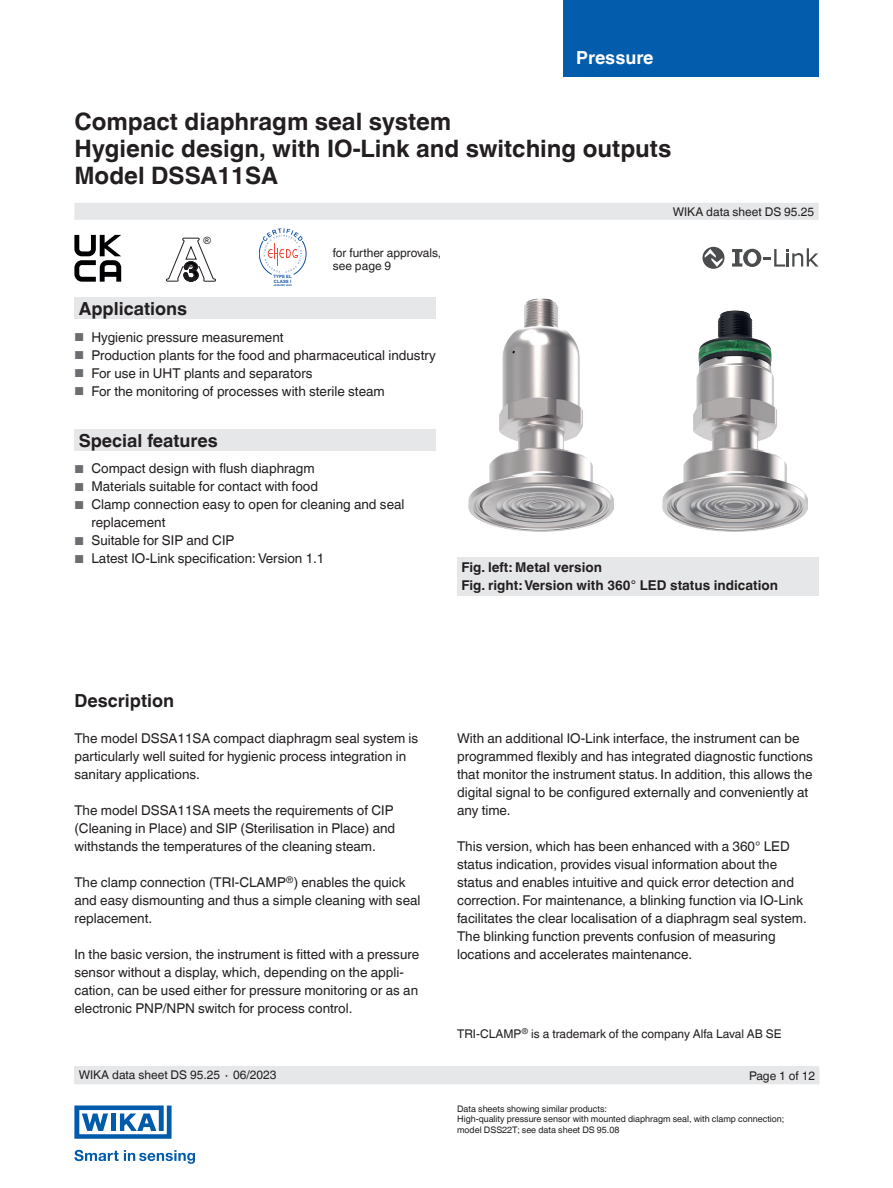
<style>
.page{position:relative;width:893px;height:1188px;background:#fff}
.page>*{position:absolute;margin:0;border:0;box-sizing:border-box;transform-origin:0 0}
.t1{font:700 24px/27px "Helvetica World";color:#231f20}
.t2{font:700 18px "Helvetica World";color:#231f20}
.t3{font:700 18px "Helvetica World";color:#fff}
.t4{font:13.5px/18px "Helvetica World";color:#231f20}
.t5{font:700 13.5px/18px "Helvetica World";color:#231f20}
.t6{font:12px/13.5px "Helvetica World";color:#231f20}
.t7{font:10.2px "Arial";color:#231f20}
.t8{font:9px/10.5px "Helvetica World";color:#231f20}
.t9{font:700 4.35px/4.7px "Arial";color:#0e51a2}
.t10{font:700 2.55px "Arial";color:#0e51a2}
.s1{font-size:11.55px;color:#6c6d70}
</style>
<div class="page">
<div style="left:563px;top:0;width:256px;height:77px;background:#035cac"></div>
<div style="left:74px;top:203px;width:745px;height:17px;background:#e6e7e9"></div>
<div style="left:74px;top:1066px;width:745px;height:18px;background:#e6e7e9"></div>
<svg style="left:74px;top:1150px;width:121px;height:14px"></svg>
<svg style="left:74px;top:1106px;width:98px;height:33px"></svg>
<svg style="left:259px;top:228px;width:47px;height:47px"></svg>
<svg style="left:166px;top:238px;width:50px;height:44px"></svg>
<div style="left:457px;top:557px;width:362px;height:38px;background:#e6e7e9"></div>
<svg style="left:702px;top:247px;width:22px;height:22px"></svg>
<svg style="left:732px;top:248px;width:86px;height:19px"></svg>
<img style="left:469px;top:299px;width:144px;height:233px">
<img style="left:663px;top:311px;width:144px;height:221px">
<svg style="left:74px;top:235px;width:47px;height:47px"></svg>
<div style="left:74px;top:298px;width:362px;height:21px;background:#e6e7e9"></div>
<div style="left:74px;top:430px;width:362px;height:21px;background:#e6e7e9"></div>
<h2 class="t3" style="left:576px;top:47px;width:79px">Pressure</h2>
<h1 class="t1" style="left:74px;top:108px;width:598px">Compact diaphragm seal system<br>Hygienic design, with IO-Link and switching outputs<br>Model DSSA11SA</h1>
<p class="t7" style="left:203px;top:233px;width:9px">®</p>
<p class="t9" style="left:274px;top:274px;width:20px">TYPE EL<br>CLASS I</p>
<p class="t10" style="left:273px;top:284px;width:20px">JANUARY 2023</p>
<p class="t6" style="left:333px;top:246px;width:110px">for further approvals, see page 9</p>
<h2 class="t2" style="left:79px;top:298px;width:110px">Applications</h2>
<p class="t4" style="left:74px;top:328px;width:211px"><span class="s1">■</span> Hygienic pressure measurement</p>
<p class="t4" style="left:74px;top:346px;width:363px"><span class="s1">■</span> Production plants for the food and pharmaceutical industry</p>
<p class="t4" style="left:74px;top:364px;width:240px"><span class="s1">■</span> For use in UHT plants and separators</p>
<p class="t4" style="left:74px;top:382px;width:312px"><span class="s1">■</span> For the monitoring of processes with sterile steam</p>
<h2 class="t2" style="left:79px;top:430px;width:141px">Special features</h2>
<p class="t4" style="left:74px;top:460px;width:242px"><span class="s1">■</span> Compact design with flush diaphragm</p>
<p class="t4" style="left:74px;top:478px;width:245px"><span class="s1">■</span> Materials suitable for contact with food</p>
<p class="t4" style="left:91px;top:496px;width:315px;text-indent:-17px"><span class="s1">■</span> Clamp connection easy to open for cleaning and seal replacement</p>
<p class="t4" style="left:74px;top:532px;width:161px"><span class="s1">■</span> Suitable for SIP and CIP</p>
<p class="t4" style="left:74px;top:550px;width:252px"><span class="s1">■</span> Latest IO-Link specification: Version 1.1</p>
<p class="t6" style="left:673px;top:205px;width:143px">WIKA data sheet DS 95.25</p>
<p class="t5" style="left:461px;top:558px;width:318px">Fig. left: Metal version<br>Fig. right: Version with 360° LED status indication</p>
<h2 class="t2" style="left:74px;top:690px;width:101px">Description</h2>
<p class="t4" style="left:74px;top:729px;width:345px">The model DSSA11SA compact diaphragm seal system is particularly well suited for hygienic process integration in sanitary applications.</p>
<p class="t4" style="left:74px;top:801px;width:322px">The model DSSA11SA meets the requirements of CIP (Cleaning in Place) and SIP (Sterilisation in Place) and withstands the temperatures of the cleaning steam.</p>
<p class="t4" style="left:74px;top:873px;width:348px">The clamp connection (TRI-CLAMP<sup>®</sup>) enables the quick and easy dismounting and thus a simple cleaning with seal replacement.</p>
<p class="t4" style="left:74px;top:945px;width:346px">In the basic version, the instrument is fitted with a pressure sensor without a display, which, depending on the appli&shy;cation, can be used either for pressure monitoring or as an electronic PNP/NPN switch for process control.</p>
<p class="t6" style="left:79px;top:1068px;width:199px">WIKA data sheet DS 95.25 ∙ 06/2023</p>
<p class="t4" style="left:457px;top:729px;width:357px">With an additional IO-Link interface, the instrument can be programmed flexibly and has integrated diagnostic functions that monitor the instrument status. In addition, this allows the digital signal to be configured externally and conveniently at any time.</p>
<p class="t4" style="left:457px;top:837px;width:351px">This version, which has been enhanced with a 360° LED status indication, provides visual information about the status and enables intuitive and quick error detection and correction. For maintenance, a blinking function via IO-Link facilitates the clear localisation of a diaphragm seal system.<br>The blinking function prevents confusion of measuring locations and accelerates maintenance.</p>
<p class="t6" style="left:457px;top:1027px;width:326px">TRI-CLAMP<sup>®</sup> is a trademark of the company Alfa Laval AB SE</p>
<p class="t6" style="left:749px;top:1069px;width:68px">Page 1 of 12</p>
<p class="t8" style="left:457px;top:1104px;width:329px">Data sheets showing similar products:<br>High-quality pressure sensor with mounted diaphragm seal, with clamp connection; model DSS22T; see data sheet DS 95.08</p>
</div>
